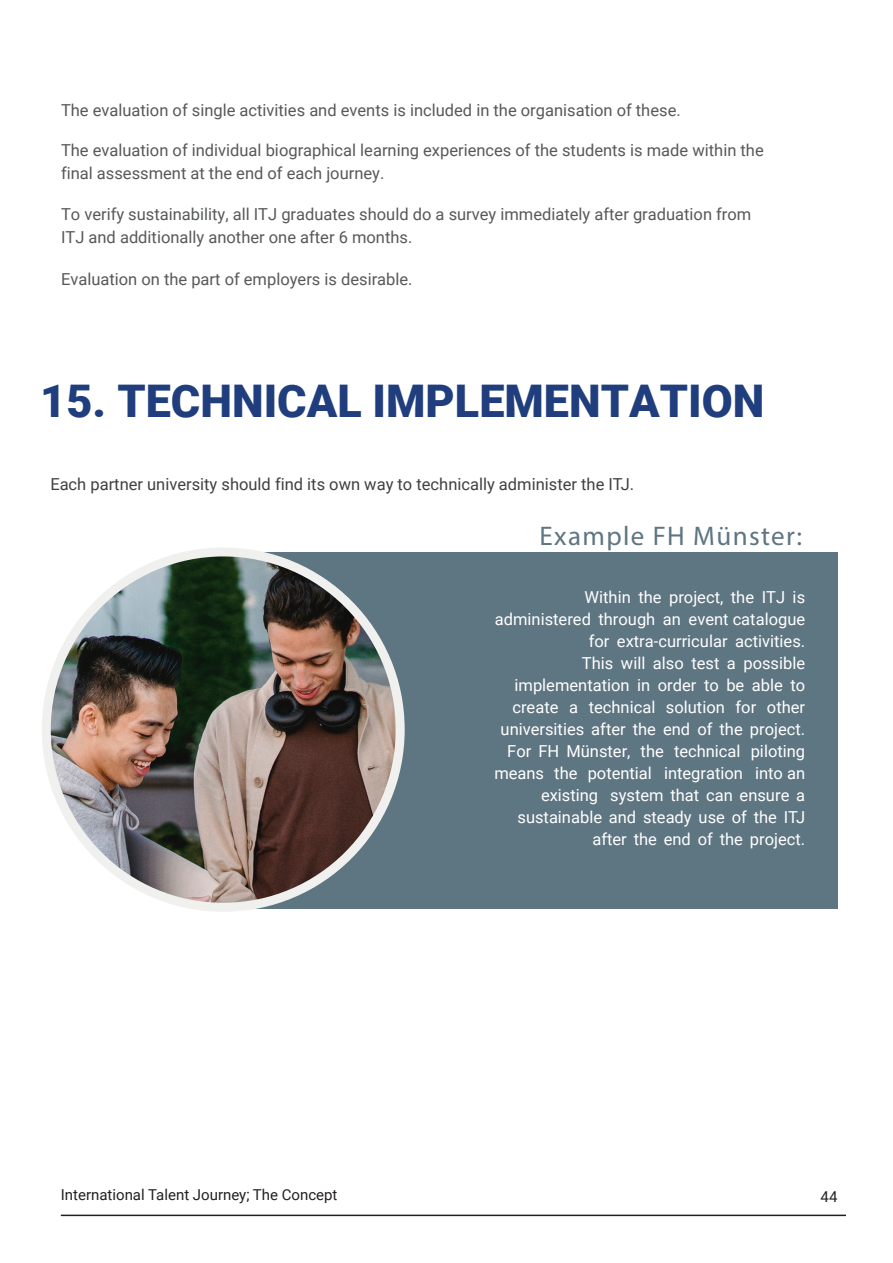
<style>
.page{position:relative;width:893px;height:1263px;background:#fff}
.page>*{position:absolute;margin:0;border:0;box-sizing:border-box;transform-origin:0 0}
.TITEL_-_18PT{font:900 45px "Roboto";color:#203e7d}
.t1{font:27px "Myriad Pro";letter-spacing:.05em;color:#5e7582}
.t2{font:16.5px/22px "Roboto";color:#fff;text-align:right}
.t3{font:16.5px/23.1px "Roboto";color:#57585a}
.t4{font:16.5px "Roboto";color:#404040}
.t5{font:15px "Roboto";color:#231f20}
.s1{font-style:inherit}
</style>
<div class="page">
<hr style="left:61px;top:1214px;width:785px;height:2px;background:#231f20">
<div style="left:226px;top:553px;width:611px;height:356px;background:#5e7582"></div>
<img style="left:46px;top:552px;width:354px;height:353px">
<div style="left:42px;top:547px;width:363px;height:365px;border:9px solid #f0f1ef;border-radius:50%"></div>
<p class="t3" style="left:61px;top:98px;width:621px">The evaluation of single activities and events is included in the organisation of these.</p>
<p class="t3" style="left:61px;top:138px;width:704px">The evaluation of individual biographical learning experiences of the students is made within the final assessment at the end of each journey.</p>
<p class="t3" style="left:61px;top:202px;width:692px">To verify sustainability, all ITJ graduates should do a survey immediately after graduation from<br>ITJ and additionally another one after 6 months.</p>
<p class="t3" style="left:61px;top:267px;width:353px">Evaluation on the part of employers is desirable.</p>
<p class="TITEL_-_18PT" style="left:40px;top:370px;width:725px">15. TECHNICAL IMPLEMENTATION</p>
<p class="t4" style="left:50px;top:473px;width:585px"><span class="s1">Ea</span>ch partner university should find its own way to technically administer the ITJ.</p>
<p class="t1" style="left:540px;top:520px;width:264px">Example FH Münster:</p>
<p class="t2" style="left:494px;top:585px;width:312px">Within the project, the ITJ is administered through an event catalogue for extra-curricular activities.<br>This will also test a possible implementation in order to be able to create a technical solution for other universities after the end of the project.<br>For FH Münster, the technical piloting means the potential integration into an existing system that can ensure a sustainable and steady use of the ITJ after the end of the project.</p>
<p class="t5" style="left:61px;top:1184px;width:278px">International Talent Journey; The Concept</p>
<p class="t5" style="left:821px;top:1186px;width:18px">44</p>
</div>
